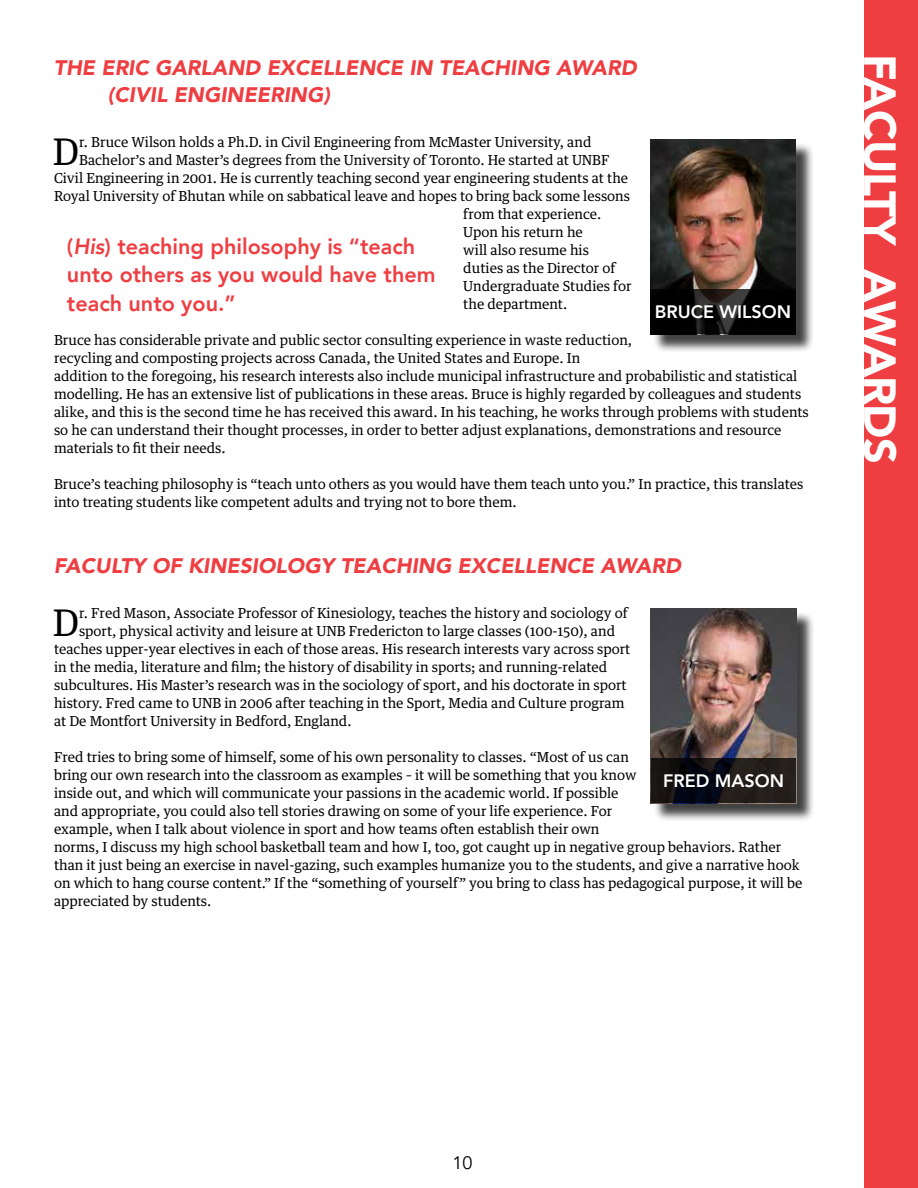
<style>
.page{position:relative;width:918px;height:1188px;background:#fff}
.page>*{position:absolute;margin:0;border:0;box-sizing:border-box;transform-origin:0 0}
.t1{font:900 45px "Avenir";letter-spacing:-.02em;color:#fff}
.t2{font:36.75px "Guardian Text Egyp";color:#000}
.t3{font:800 22.05px/28.5px "Avenir";color:#ef3e42}
.t4{font:italic 900 21px/27px "Avenir";color:#ef3e42}
.t5{font:800 18px "Avenir";color:#fff}
.t6{font:18px "Avenir";color:#000}
.t7{font:13.8px/18px "Guardian Text Egyp";color:#000}
.s1{font-style:italic}
</style>
<div class="page">
<div style="left:864px;top:0;width:54px;height:1188px;background:#ef3e42"></div>
<div style="left:653px;top:611px;width:162px;height:211px;background:#000;opacity:.75"></div>
<img style="left:651px;top:609px;width:145px;height:149px">
<svg style="left:651px;top:758px;width:145px;height:45px;background:#171416"></svg>
<div style="left:652px;top:142px;width:163px;height:211px;background:#000;opacity:.75"></div>
<img style="left:650px;top:140px;width:146px;height:194px">
<svg style="left:651px;top:289px;width:144px;height:45px;background:#0b0b0b"></svg>
<h3 class="t4" style="left:108px;top:54px;width:530px;text-indent:-54px">THE ERIC GARLAND EXCELLENCE IN TEACHING AWARD (CIVIL ENGINEERING)</h3>
<h2 class="t2" style="left:53px;top:121px;width:28px">D</h2>
<p class="t7" style="left:79px;top:132px;width:514px">r. Bruce Wilson holds a Ph.D. in Civil Engineering from McMaster University, and</p>
<p class="t7" style="left:79px;top:150px;width:532px">Bachelor’s and Master’s degrees from the University of Toronto. He started at UNBF</p>
<p class="t7" style="left:54px;top:168px;width:576px">Civil Engineering in 2001. He is currently teaching second year engineering students at the</p>
<p class="t7" style="left:54px;top:186px;width:578px">Royal University of Bhutan while on sabbatical leave and hopes to bring back some lessons</p>
<p class="t7" style="left:463px;top:204px;width:140px">from that experience.</p>
<p class="t7" style="left:463px;top:222px;width:121px">Upon his return he</p>
<p class="t7" style="left:463px;top:240px;width:127px">will also resume his</p>
<p class="t7" style="left:463px;top:258px;width:154px">duties as the Director of</p>
<p class="t7" style="left:463px;top:276px;width:170px">Undergraduate Studies for</p>
<p class="t7" style="left:463px;top:294px;width:105px">the department.</p>
<p class="t7" style="left:54px;top:330px;width:756px">Bruce has considerable private and public sector consulting experience in waste reduction,<br>recycling and composting projects across Canada, the United States and Europe. In<br>addition to the foregoing, his research interests also include municipal infrastructure and probabilistic and statistical modelling. He has an extensive list of publications in these areas. Bruce is highly regarded by colleagues and students alike, and this is the second time he has received this award. In his teaching, he works through problems with students so he can understand their thought processes, in order to better adjust explanations, demonstrations and resource materials to fit their needs.</p>
<p class="t7" style="left:54px;top:474px;width:751px">Bruce’s teaching philosophy is “teach unto others as you would have them teach unto you.” In practice, this translates into treating students like competent adults and trying not to bore them.</p>
<h3 class="t3" style="left:67px;top:232px;width:370px">(<span class="s1">His</span>) teaching philosophy is “teach unto others as you would have them teach unto you.”</h3>
<h3 class="t5" style="left:655px;top:297px;width:138px">BRUCE WILSON</h3>
<h3 class="t4" style="left:54px;top:552px;width:628px">FACULTY OF KINESIOLOGY TEACHING EXCELLENCE AWARD</h3>
<h2 class="t2" style="left:53px;top:592px;width:28px">D</h2>
<p class="t7" style="left:79px;top:602px;width:550px">r. Fred Mason, Associate Professor of Kinesiology, teaches the history and sociology of</p>
<p class="t7" style="left:79px;top:620px;width:538px">sport, physical activity and leisure at UNB Fredericton to large classes (100-150), and</p>
<p class="t7" style="left:54px;top:638px;width:578px">teaches upper-year electives in each of those areas. His research interests vary across sport</p>
<p class="t7" style="left:54px;top:656px;width:555px">in the media, literature and film; the history of disability in sports; and running-related</p>
<p class="t7" style="left:54px;top:674px;width:574px">subcultures. His Master’s research was in the sociology of sport, and his doctorate in sport</p>
<p class="t7" style="left:54px;top:692px;width:572px">history. Fred came to UNB in 2006 after teaching in the Sport, Media and Culture program</p>
<p class="t7" style="left:54px;top:710px;width:299px">at De Montfort University in Bedford, England.</p>
<p class="t7" style="left:54px;top:746px;width:750px">Fred tries to bring some of himself, some of his own personality to classes. “Most of us can<br>bring our own research into the classroom as examples – it will be something that you know<br>inside out, and which will communicate your passions in the academic world. If possible<br>and appropriate, you could also tell stories drawing on some of your life experience. For<br>example, when I talk about violence in sport and how teams often establish their own<br>norms, I discuss my high school basketball team and how I, too, got caught up in negative group behaviors. Rather than it just being an exercise in navel-gazing, such examples humanize you to the students, and give a narrative hook on which to hang course content.” If the “something of yourself” you bring to class has pedagogical purpose, it will be appreciated by students.</p>
<h3 class="t5" style="left:663px;top:767px;width:122px">FRED MASON</h3>
<h1 class="t1" style="left:918px;top:54px;width:411px;rotate:90deg">FACULTY AWARDS</h1>
<h3 class="t6" style="left:452px;top:1152px;width:22px">10</h3>
</div>
